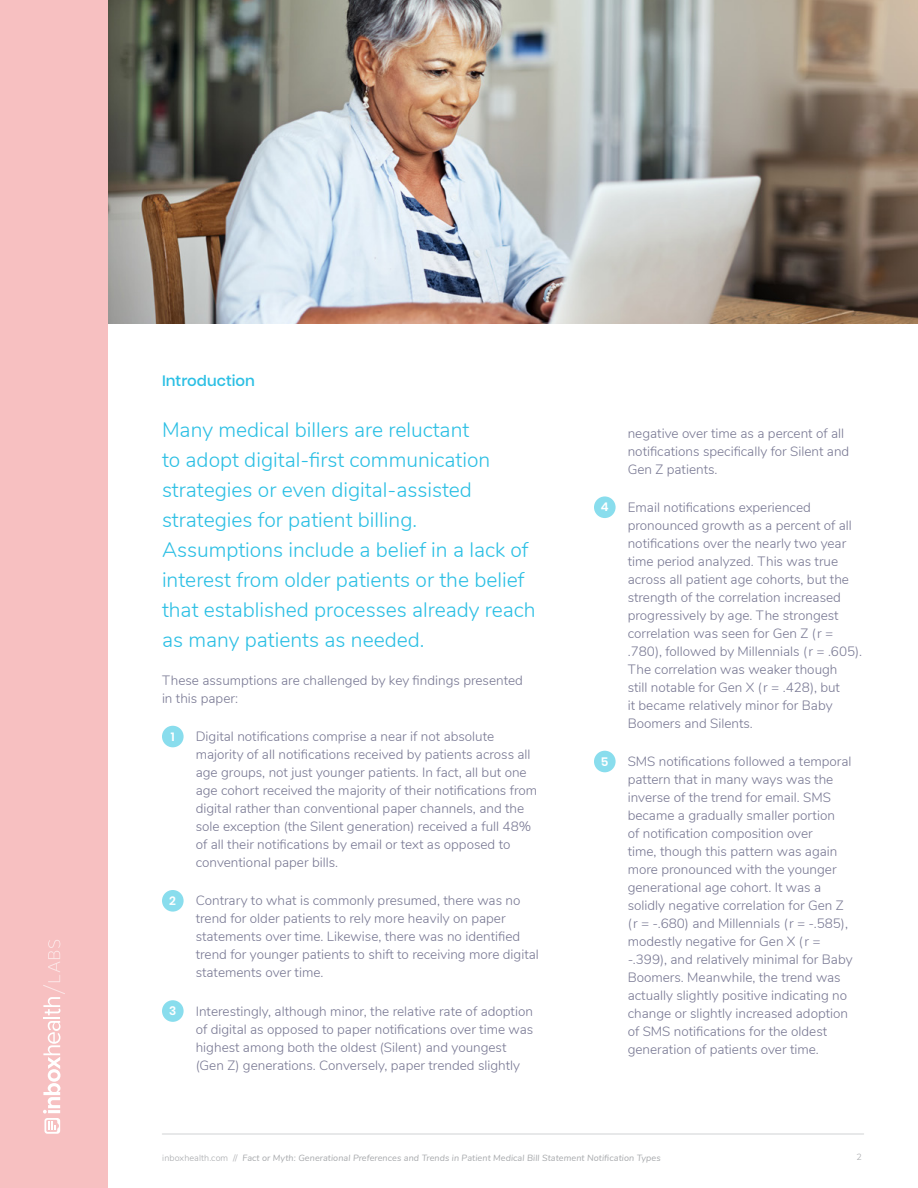
<style>
.page{position:relative;width:918px;height:1188px;background:#fff}
.page>*{position:absolute;margin:0;border:0;box-sizing:border-box;transform-origin:0 0}
.t1{font:300 21px/30px "Nunito";color:#2bbfe4}
.t2{font:500 15px "Poppins";color:#2bbfe4}
.t3{font:300 13.5px/18px "Nunito";color:#777792}
.t4{font:600 12px "Poppins";color:#fff}
.t5{font:italic 9px "Nunito";letter-spacing:.01em;color:#a7a9ac}
.t6{font:300 9px "Nunito";color:#a7a9ac}
.s1{font-weight:300;font-style:normal}
</style>
<div class="page">
<hr style="left:162px;top:1134px;width:702px;height:1px;background:#d1d3d4">
<div style="left:0;top:0;width:108px;height:1188px;background:#f7c0c1"></div>
<svg style="left:43px;top:997px;width:17px;height:137px"></svg>
<svg style="left:48px;top:940px;width:12px;height:42px"></svg>
<svg style="left:43px;top:985px;width:22px;height:9px"></svg>
<div style="left:162px;top:726px;width:22px;height:21px;background:#89dded;border-radius:50%"></div>
<div style="left:162px;top:890px;width:22px;height:22px;background:#89dded;border-radius:50%"></div>
<div style="left:162px;top:1000px;width:22px;height:22px;background:#89dded;border-radius:50%"></div>
<div style="left:594px;top:496px;width:22px;height:22px;background:#89dded;border-radius:50%"></div>
<div style="left:594px;top:751px;width:22px;height:21px;background:#89dded;border-radius:50%"></div>
<img style="left:108px;top:0;width:810px;height:324px">
<p class="t2" style="left:162px;top:372px;width:94px">Introduction</p>
<p class="t1" style="left:162px;top:413px;width:375px">Many medical billers are reluctant<br>to adopt digital-first communication strategies or even digital-assisted strategies for patient billing.<br>Assumptions include a belief in a lack of interest from older patients or the belief that established processes already reach as many patients as needed.</p>
<p class="t3" style="left:162px;top:670px;width:363px">These assumptions are challenged by key findings presented in this paper:</p>
<p class="t3" style="left:196px;top:727px;width:343px">Digital notifications comprise a near if not absolute majority of all notifications received by patients across all age groups, not just younger patients. In fact, all but one age cohort received the majority of their notifications from digital rather than conventional paper channels, and the sole exception (the Silent generation) received a full 48% of all their notifications by email or text as opposed to conventional paper bills.</p>
<p class="t3" style="left:196px;top:891px;width:345px">Contrary to what is commonly presumed, there was no trend for older patients to rely more heavily on paper statements over time. Likewise, there was no identified trend for younger patients to shift to receiving more digital statements over time.</p>
<p class="t3" style="left:196px;top:1001px;width:339px">Interestingly, although minor, the relative rate of adoption of digital as opposed to paper notifications over time was highest among both the oldest (Silent) and youngest (Gen Z) generations. Conversely, paper trended slightly</p>
<p class="t4" style="left:171px;top:729px;width:5px">1</p>
<p class="t4" style="left:169px;top:894px;width:8px">2</p>
<p class="t4" style="left:169px;top:1004px;width:9px">3</p>
<p class="t4" style="left:601px;top:500px;width:9px">4</p>
<p class="t4" style="left:601px;top:754px;width:9px">5</p>
<p class="t3" style="left:628px;top:423px;width:223px">negative over time as a percent of all notifications specifically for Silent and<br>Gen Z patients.</p>
<p class="t3" style="left:628px;top:497px;width:236px">Email notifications experienced pronounced growth as a percent of all notifications over the nearly two year time period analyzed. This was true across all patient age cohorts, but the strength of the correlation increased progressively by age. The strongest correlation was seen for Gen Z (r = .780), followed by Millennials (r = .605).<br>The correlation was weaker though<br>still notable for Gen X (r = .428), but<br>it became relatively minor for Baby Boomers and Silents.</p>
<p class="t3" style="left:628px;top:752px;width:226px">SMS notifications followed a temporal pattern that in many ways was the inverse of the trend for email. SMS became a gradually smaller portion<br>of notification composition over<br>time, though this pattern was again more pronounced with the younger generational age cohort. It was a solidly negative correlation for Gen Z (r = -.680) and Millennials (r = -.585), modestly negative for Gen X (r = -.399), and relatively minimal for Baby Boomers. Meanwhile, the trend was actually slightly positive indicating no change or slightly increased adoption of SMS notifications for the oldest generation of patients over time.</p>
<p class="t5" style="left:162px;top:1151px;width:500px"><span class="s1">inboxhealth.com //</span> Fact or Myth: Generational Preferences and Trends in Patient Medical Bill Statement Notification Types</p>
<p class="t6" style="left:856px;top:1151px;width:7px">2</p>
</div>
